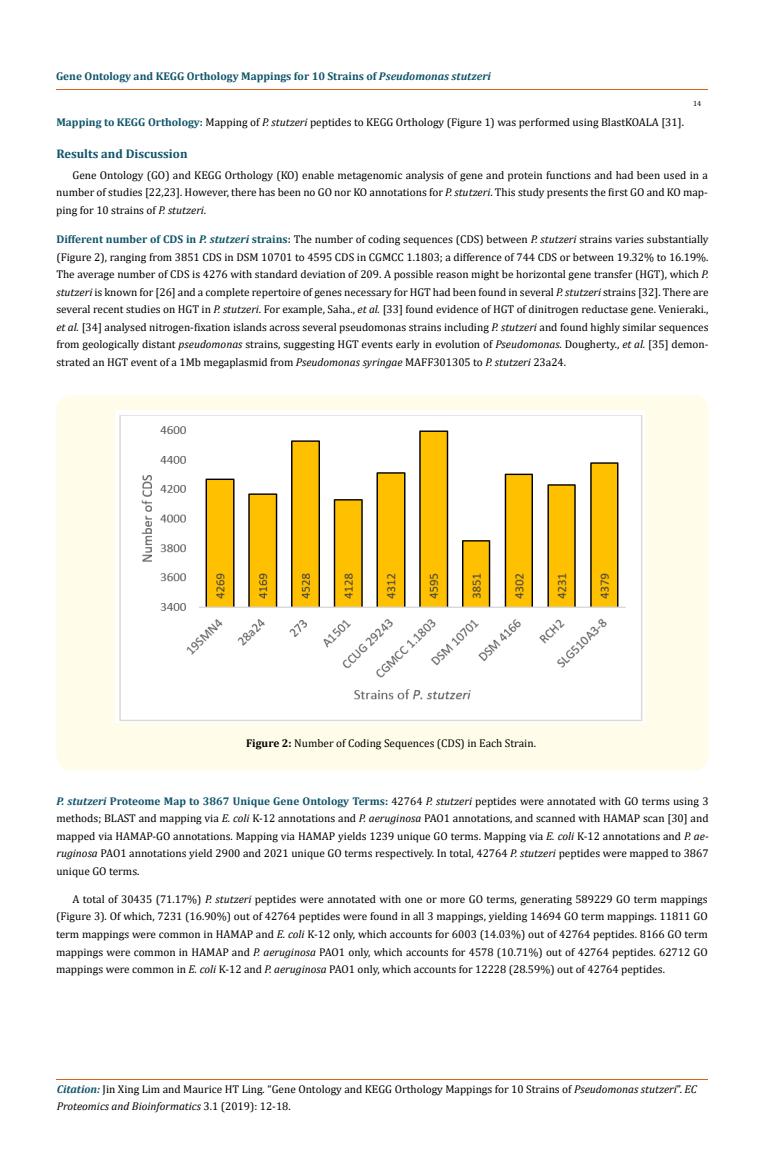
<style>
.page{position:relative;width:764px;height:1172px;background:#fff}
.page>*{position:absolute;margin:0;border:0;box-sizing:border-box;transform-origin:0 0}
.t1{font:700 12.5px "Cambria";color:#0e546a}
.t2{font:11.25px/17.5px "Cambria";color:#000;text-align:justify}
.t3{font:700 11.25px "Cambria";color:#0e546a}
.t4{font:7.5px "Cambria";color:#000}
.s1{font-style:italic}
.s2{font-weight:700;color:#0e546a}
.s3{font-weight:700;font-style:italic;color:#0e546a}
.s4{font-weight:700}
</style>
<div class="page">
<hr style="left:56px;top:90px;width:652px;height:1px;background:#e05d1a">
<hr style="left:56px;top:1078px;width:652px;height:1px;background:#e05d1a">
<div style="left:56px;top:395px;width:652px;height:375px;background:#fffde9;border-radius:15px"></div>
<img style="left:116px;top:410px;width:528px;height:312px">
<p class="t3" style="left:56px;top:68px;width:436px">Gene Ontology and KEGG Orthology Mappings for 10 Strains of <span class="s1">Pseudomonas stutzeri</span></p>
<p class="t2" style="left:56px;top:114px;width:629px"><span class="s2">Mapping to KEGG Orthology:</span> Mapping of <span class="s1">P. stutzeri</span> peptides to KEGG Orthology (Figure 1) was performed using BlastKOALA [31].</p>
<p class="t1" style="left:56px;top:145px;width:133px">Results and Discussion</p>
<p class="t4" style="left:693px;top:99px;width:10px">14</p>
<p class="t2" style="left:56px;top:166px;width:653px;text-indent:16px">Gene Ontology (GO) and KEGG Orthology (KO) enable metagenomic analysis of gene and protein functions and had been used in a number of studies [22,23]. However, there has been no GO nor KO annotations for <span class="s1">P. stutzeri</span>. This study presents the first GO and KO map&shy;ping for 10 strains of <span class="s1">P. stutzeri</span>.</p>
<p class="t2" style="left:56px;top:231px;width:653px"><span class="s2">Different number of CDS in</span> <span class="s3">P. stutzeri</span> <span class="s2">strains:</span> The number of coding sequences (CDS) between <span class="s1">P. stutzeri</span> strains varies substantially (Figure 2), ranging from 3851 CDS in DSM 10701 to 4595 CDS in CGMCC 1.1803; a difference of 744 CDS or between 19.32% to 16.19%.<br>The average number of CDS is 4276 with standard deviation of 209. A possible reason might be horizontal gene transfer (HGT), which <span class="s1">P. stutzeri</span> is known for [26] and a complete repertoire of genes necessary for HGT had been found in several <span class="s1">P. stutzeri</span> strains [32]. There are several recent studies on HGT in <span class="s1">P. stutzeri</span>. For example, Saha., <span class="s1">et al.</span> [33] found evidence of HGT of dinitrogen reductase gene. Venieraki., <span class="s1">et al.</span> [34] analysed nitrogen-fixation islands across several pseudomonas strains including <span class="s1">P. stutzeri</span> and found highly similar sequences from geologically distant <span class="s1">pseudomonas</span> strains, suggesting HGT events early in evolution of <span class="s1">Pseudomonas</span>. Dougherty., <span class="s1">et al.</span> [35] demon&shy;strated an HGT event of a 1Mb megaplasmid from <span class="s1">Pseudomonas syringae</span> MAFF301305 to <span class="s1">P. stutzeri</span> 23a24.</p>
<p class="t2" style="left:246px;top:734px;width:291px"><span class="s4">Figure 2:</span> Number of Coding Sequences (CDS) in Each Strain.</p>
<p class="t2" style="left:56px;top:791px;width:653px"><span class="s3">P. stutzeri</span> <span class="s2">Proteome Map to 3867 Unique Gene Ontology Terms:</span> 42764 <span class="s1">P. stutzeri</span> peptides were annotated with GO terms using 3 methods; BLAST and mapping via <span class="s1">E. coli</span> K-12 annotations and <span class="s1">P. aeruginosa</span> PAO1 annotations, and scanned with HAMAP scan [30] and mapped via HAMAP-GO annotations. Mapping via HAMAP yields 1239 unique GO terms. Mapping via <span class="s1">E. coli</span> K-12 annotations and <span class="s1">P. ae&shy;ruginosa</span> PAO1 annotations yield 2900 and 2021 unique GO terms respectively. In total, 42764 <span class="s1">P. stutzeri</span> peptides were mapped to 3867 unique GO terms.</p>
<p class="t2" style="left:56px;top:890px;width:653px;text-indent:16px">A total of 30435 (71.17%) <span class="s1">P. stutzeri</span> peptides were annotated with one or more GO terms, generating 589229 GO term mappings (Figure 3). Of which, 7231 (16.90%) out of 42764 peptides were found in all 3 mappings, yielding 14694 GO term mappings. 11811 GO term mappings were common in HAMAP and <span class="s1">E. coli</span> K-12 only, which accounts for 6003 (14.03%) out of 42764 peptides. 8166 GO term mappings were common in HAMAP and <span class="s1">P. aeruginosa</span> PAO1 only, which accounts for 4578 (10.71%) out of 42764 peptides. 62712 GO mappings were common in <span class="s1">E. coli</span> K-12 and <span class="s1">P. aeruginosa</span> PAO1 only, which accounts for 12228 (28.59%) out of 42764 peptides.</p>
<p class="t2" style="left:57px;top:1080px;width:641px"><span class="s3">Citation:</span> Jin Xing Lim and Maurice HT Ling<span class="s1">.</span> “Gene Ontology and KEGG Orthology Mappings for 10 Strains of <span class="s1">Pseudomonas stutzeri</span>”. <span class="s1">EC<br>Proteomics and Bioinformatics</span> 3.1 (2019): 12-18.</p>
</div>
